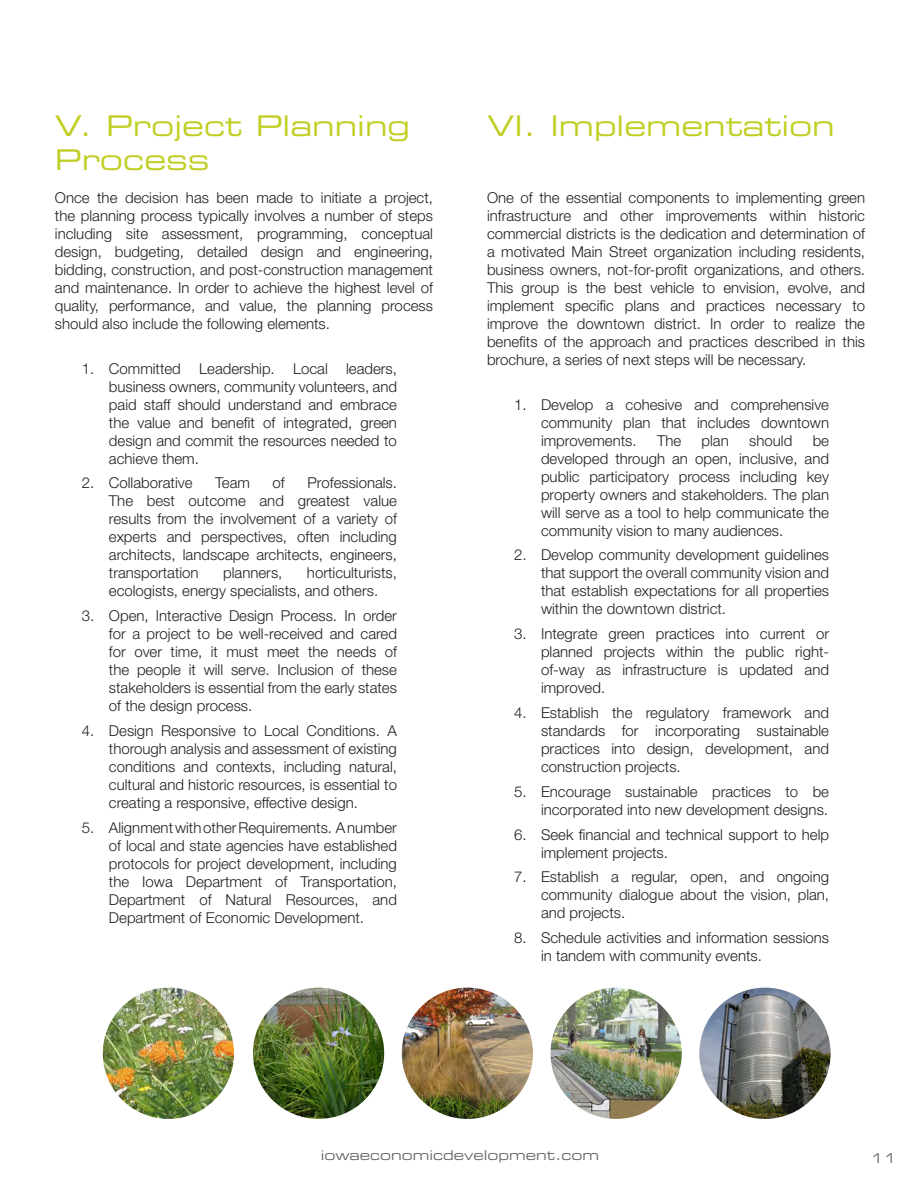
<style>
.page{position:relative;width:919px;height:1189px;background:#fff}
.page>*{position:absolute;margin:0;border:0;box-sizing:border-box;transform-origin:0 0}
.t1{font:28.5px/34.2px "Eurostile Extended Two";color:#c1ce23}
.t2{font:300 15px/18px "Helvetica Neue";color:#231f20;text-align:justify}
.t3{font:13.5px "Eurostile Extended Two";color:#69696c}
</style>
<div class="page">
<img style="left:699px;top:987px;width:131px;height:131px;border-radius:66px">
<img style="left:550px;top:987px;width:132px;height:131px;border-radius:66px">
<img style="left:402px;top:987px;width:131px;height:131px;border-radius:66px">
<img style="left:253px;top:987px;width:131px;height:131px;border-radius:66px">
<img style="left:103px;top:987px;width:131px;height:131px;border-radius:66px">
<h1 class="t1" style="left:55px;top:108px;width:357px">V. Project Planning<br>Process</h1>
<p class="t2" style="left:55px;top:189px;width:380px">Once the decision has been made to initiate a project, the planning process typically involves a number of steps including site assessment, programming, conceptual design, budgeting, detailed design and engineering, bidding, construction, and post-construction management and maintenance. In order to achieve the highest level of quality, performance, and value, the planning process should also include the following elements.</p>
<p class="t2" style="left:109px;top:359px;width:290px;text-indent:-27px">1. Committed Leadership. Local leaders, business owners, community volunteers, and paid staff should understand and embrace the value and benefit of integrated, green design and commit the resources needed to achieve them.</p>
<p class="t2" style="left:82px;top:474px;width:112px">2. Collaborative</p>
<p class="t2" style="left:215px;top:474px;width:36px">Team</p>
<p class="t2" style="left:273px;top:474px;width:14px">of</p>
<p class="t2" style="left:109px;top:474px;width:290px;text-indent:199px">Professionals.<br>The best outcome and greatest value results from the involvement of a variety of experts and perspectives, often including architects, landscape architects, engineers, transportation</p>
<p class="t2" style="left:109px;top:564px;width:290px;text-indent:198px">horticulturists, ecologists, energy specialists, and others.</p>
<p class="t2" style="left:109px;top:606px;width:290px;text-indent:-27px">3. Open, Interactive Design Process. In order for a project to be well-received and cared for over time, it must meet the needs of the people it will serve. Inclusion of these stakeholders is essential from the early states of the design process.</p>
<p class="t2" style="left:109px;top:721px;width:290px;text-indent:-27px">4. Design Responsive to Local Conditions. A thorough analysis and assessment of existing conditions and contexts, including natural, cultural and historic resources, is essential to creating a responsive, effective design.</p>
<p class="t2" style="left:109px;top:818px;width:290px;text-indent:-27px">5. Alignment with other Requirements. A number of local and state agencies have established protocols for project development, including the Iowa Department of Transportation, Department of Natural Resources, and Department of Economic Development.</p>
<p class="t2" style="left:223px;top:564px;width:61px">planners,</p>
<h1 class="t1" style="left:487px;top:108px;width:349px">VI. Implementation</h1>
<p class="t2" style="left:487px;top:189px;width:380px">One of the essential components to implementing green infrastructure and other improvements within historic commercial districts is the dedication and determination of a motivated Main Street organization including residents, business owners, not-for-profit organizations, and others.<br>This group is the best vehicle to envision, evolve, and implement specific plans and practices necessary to improve the downtown district. In order to realize the benefits of the approach and practices described in this brochure, a series of next steps will be necessary.</p>
<p class="t2" style="left:541px;top:395px;width:290px;text-indent:-27px">1. Develop a cohesive and comprehensive community plan that includes downtown improvements.</p>
<p class="t2" style="left:541px;top:431px;width:290px;text-indent:272px">be developed through an open, inclusive, and public participatory process including key property owners and stakeholders. The plan will serve as a tool to help communicate the community vision to many audiences.</p>
<p class="t2" style="left:541px;top:546px;width:290px;text-indent:-27px">2. Develop community development guidelines that support the overall community vision and that establish expectations for all properties within the downtown district.</p>
<p class="t2" style="left:541px;top:624px;width:289px;text-indent:-27px">3. Integrate green practices into current or planned projects within the public right&shy;of-way as infrastructure is updated and improved.</p>
<p class="t2" style="left:541px;top:703px;width:290px;text-indent:-27px">4. Establish the regulatory framework and standards for incorporating sustainable practices into design, development, and construction projects.</p>
<p class="t2" style="left:514px;top:782px;width:316px;text-align:right">5. Encourage sustainable practices to be incorporated into new development designs.</p>
<p class="t2" style="left:541px;top:825px;width:290px;text-indent:-27px">6. Seek financial and technical support to help implement projects.</p>
<p class="t2" style="left:541px;top:867px;width:290px;text-indent:-27px">7. Establish a regular, open, and ongoing community dialogue about the vision, plan, and projects.</p>
<p class="t2" style="left:541px;top:928px;width:290px;text-indent:-27px">8. Schedule activities and information sessions in tandem with community events.</p>
<p class="t2" style="left:657px;top:431px;width:26px">The</p>
<p class="t2" style="left:701px;top:431px;width:29px">plan</p>
<p class="t2" style="left:749px;top:431px;width:45px">should</p>
<p class="t3" style="left:321px;top:1145px;width:280px">iowaeconomicdevelopment.com</p>
<p class="t3" style="left:871px;top:1148px;width:28px">11</p>
</div>
